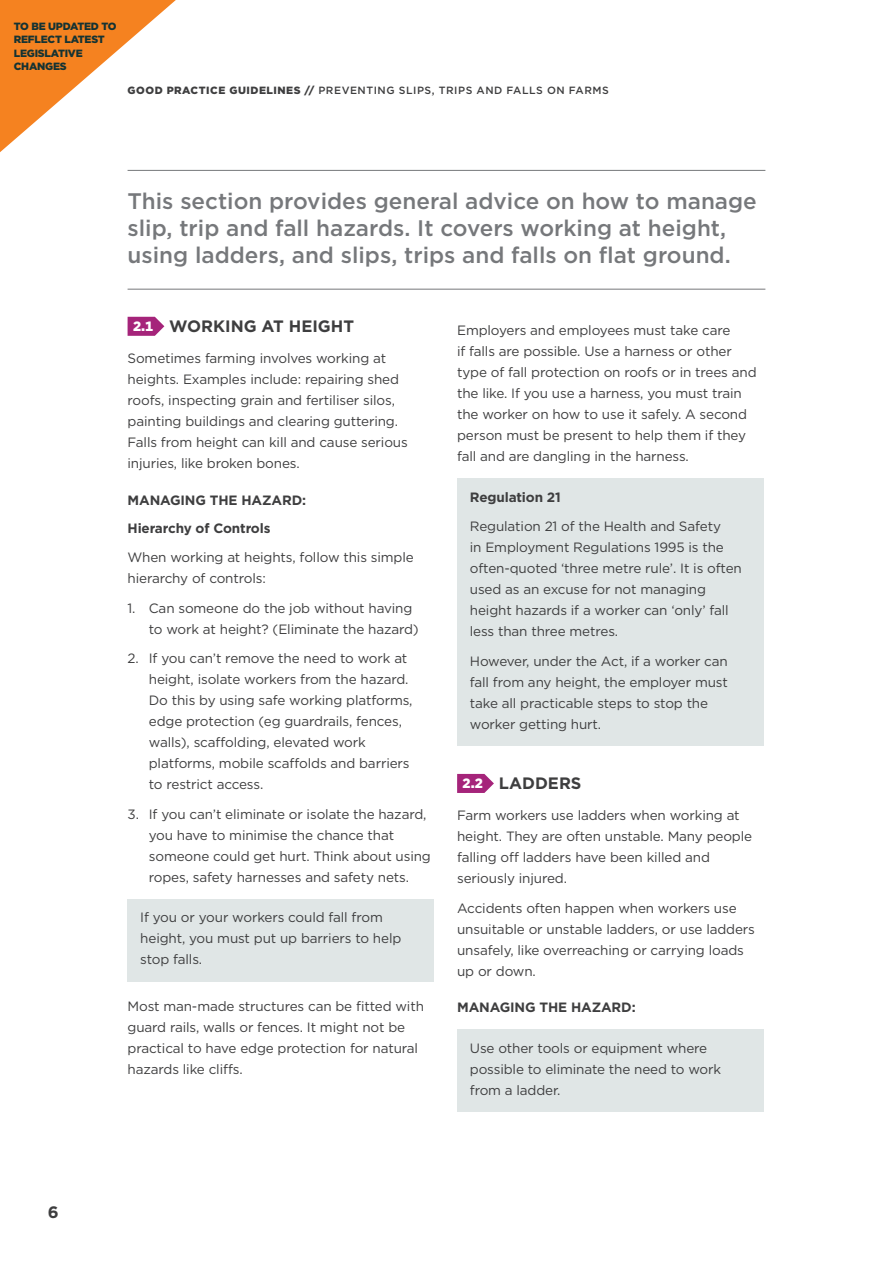
<style>
.page{position:relative;width:893px;height:1263px;background:#fff}
.page>*{position:absolute;margin:0;border:0;box-sizing:border-box;transform-origin:0 0}
.Intro___Quote{font:500 22.5px/27px "Gotham";color:#76787b}
.Heading_2{font:700 16.5px "Gotham";color:#3e3e3f}
.Body{font:13.5px/21px "Gotham";letter-spacing:-.01em;color:#3e3e3f}
.Number_bullet{font:13.5px/21px "Gotham";letter-spacing:-.01em;color:#3e3e3f}
.Heading_4{font:700 13.5px "Gotham";letter-spacing:-.01em;color:#3e3e3f}
.Heading_3{font:700 13.5px "Gotham";letter-spacing:-.01em;color:#3e3e3f}
.Body-2{font:700 13.5px "Gotham";letter-spacing:-.01em;color:#3e3e3f}
.t1{font:900 13.5px "Gotham";color:#fff}
.t2{font:500 10.5px "Gotham";letter-spacing:.05em;color:#3e3e3f}
.date{font:900 10.5px/13.5px "Gotham";letter-spacing:-.02em;color:#153333}
.s1{font-weight:900}
</style>
<div class="page">
<hr style="left:128px;top:170px;width:637px;height:1px;background:#76787b">
<hr style="left:128px;top:289px;width:637px;height:1px;background:#76787b">
<svg style="left:128px;top:317px;width:36px;height:19px"></svg>
<div style="left:128px;top:899px;width:306px;height:82px;background:#e0e6e6"></div>
<div style="left:457px;top:478px;width:307px;height:268px;background:#e0e6e6"></div>
<svg style="left:457px;top:774px;width:37px;height:19px"></svg>
<div style="left:457px;top:1029px;width:307px;height:83px;background:#e0e6e6"></div>
<svg style="left:0;top:0;width:176px;height:152px"></svg>
<p class="date" style="left:14px;top:19px;width:104px">TO BE UPDATED TO<br>REFLECT LATEST<br>LEGISLATIVE<br>CHANGES</p>
<p class="t2" style="left:128px;top:84px;width:483px"><span class="s1">GOOD PRACTICE GUIDELINES //</span> PREVENTING SLIPS, TRIPS AND FALLS ON FARMS</p>
<p class="Intro___Quote" style="left:128px;top:187px;width:631px">This section provides general advice on how to manage slip, trip and fall hazards. It covers working at height, using ladders, and slips, trips and falls on flat ground.</p>
<p class="t1" style="left:133px;top:317px;width:22px">2.1</p>
<p class="Heading_2" style="left:169px;top:315px;width:186px">WORKING AT HEIGHT</p>
<p class="Body" style="left:128px;top:348px;width:282px">Sometimes farming involves working at heights. Examples include: repairing shed roofs, inspecting grain and fertiliser silos, painting buildings and clearing guttering.<br>Falls from height can kill and cause serious injuries, like broken bones.</p>
<p class="Heading_4" style="left:128px;top:491px;width:180px">MANAGING THE HAZARD:</p>
<p class="Heading_3" style="left:128px;top:519px;width:144px">Hierarchy of Controls</p>
<p class="Body" style="left:128px;top:547px;width:288px">When working at heights, follow this simple hierarchy of controls:</p>
<p class="Number_bullet" style="left:149px;top:597px;width:271px;text-indent:-21px">1. Can someone do the job without having to work at height? (Eliminate the hazard)</p>
<p class="Number_bullet" style="left:149px;top:648px;width:265px;text-indent:-21px">2. If you can’t remove the need to work at height, isolate workers from the hazard.<br>Do this by using safe working platforms, edge protection (eg guardrails, fences, walls), scaffolding, elevated work platforms, mobile scaffolds and barriers to restrict access.</p>
<p class="Number_bullet" style="left:149px;top:803px;width:284px;text-indent:-21px">3. If you can’t eliminate or isolate the hazard, you have to minimise the chance that someone could get hurt. Think about using ropes, safety harnesses and safety nets.</p>
<p class="Body" style="left:140px;top:907px;width:263px">If you or your workers could fall from height, you must put up barriers to help stop falls.</p>
<p class="Body" style="left:128px;top:995px;width:298px">Most man-made structures can be fitted with guard rails, walls or fences. It might not be practical to have edge protection for natural hazards like cliffs.</p>
<p class="Body" style="left:457px;top:320px;width:301px">Employers and employees must take care<br>if falls are possible. Use a harness or other type of fall protection on roofs or in trees and the like. If you use a harness, you must train the worker on how to use it safely. A second person must be present to help them if they fall and are dangling in the harness.</p>
<p class="Body-2" style="left:470px;top:488px;width:93px">Regulation 21</p>
<p class="Body" style="left:470px;top:516px;width:273px">Regulation 21 of the Health and Safety<br>in Employment Regulations 1995 is the often-quoted ‘three metre rule’. It is often used as an excuse for not managing height hazards if a worker can ‘only’ fall less than three metres.</p>
<p class="Body" style="left:470px;top:650px;width:259px">However, under the Act, if a worker can fall from any height, the employer must take all practicable steps to stop the worker getting hurt.</p>
<p class="t1" style="left:463px;top:774px;width:22px">2.2</p>
<p class="Heading_2" style="left:499px;top:772px;width:84px">LADDERS</p>
<p class="Body" style="left:457px;top:805px;width:297px">Farm workers use ladders when working at height. They are often unstable. Many people falling off ladders have been killed and seriously injured.</p>
<p class="Body" style="left:457px;top:897px;width:299px">Accidents often happen when workers use unsuitable or unstable ladders, or use ladders unsafely, like overreaching or carrying loads up or down.</p>
<p class="Heading_4" style="left:457px;top:999px;width:180px">MANAGING THE HAZARD:</p>
<p class="Body" style="left:470px;top:1037px;width:253px">Use other tools or equipment where possible to eliminate the need to work from a ladder.</p>
<p class="Heading_2" style="left:48px;top:1201px;width:12px">6</p>
</div>
